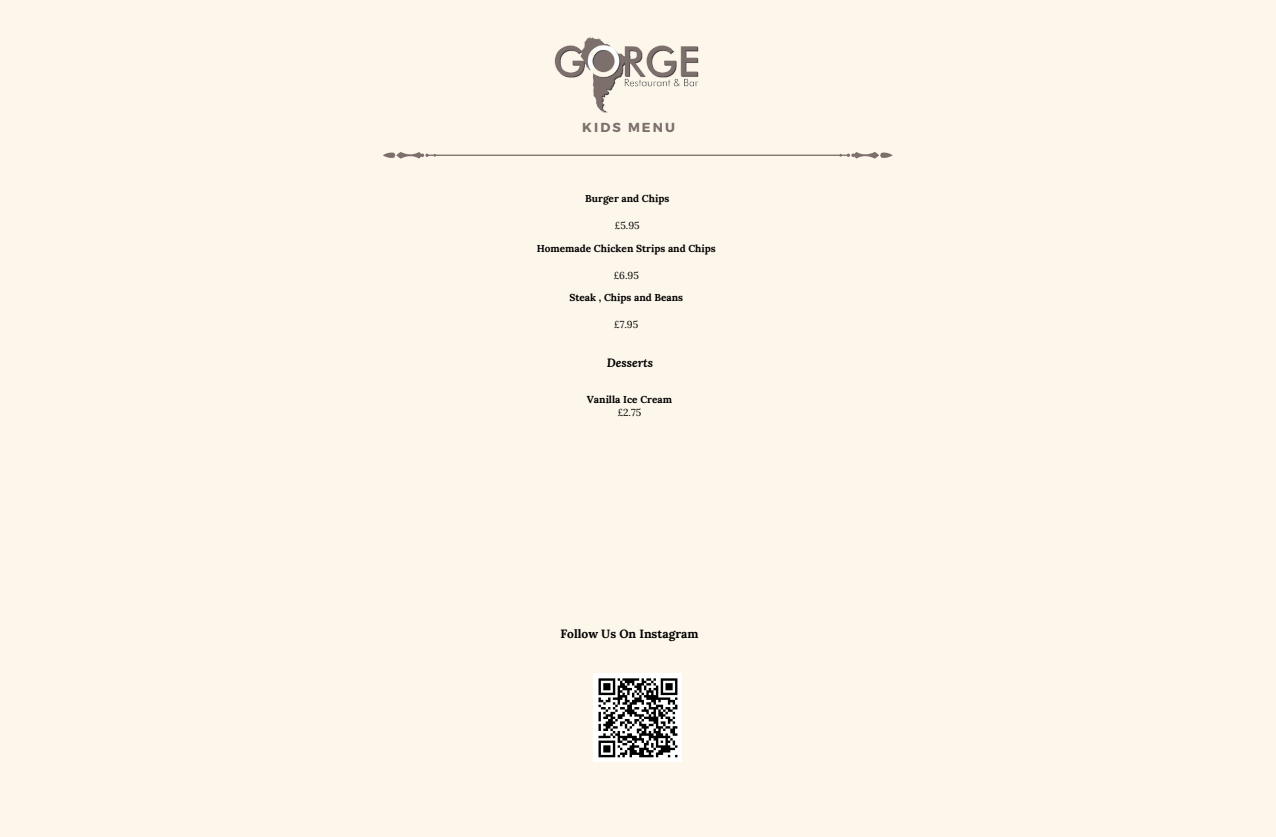
<style>
.page{position:relative;width:1276px;height:837px;background:#fff}
.page>*{position:absolute;margin:0;border:0;box-sizing:border-box;transform-origin:0 0}
.t1{font:700 13px "Montserrat";letter-spacing:.16em;color:#7d6f6c}
.t2{font:700 12px "Lora";color:#000}
.t3{font:italic 700 12px "Lora";color:#000}
.t4{font:700 10.1px "Lora";color:#000}
.t5{font:10.1px "Lora";color:#000}
</style>
<div class="page">
<div style="left:0;top:0;width:1275px;height:836px;background:#fdf6eb"></div>
<img style="left:554px;top:36px;width:145px;height:77px">
<svg style="left:383px;top:152px;width:509px;height:6px"></svg>
<div style="left:593px;top:673px;width:89px;height:88px;background:#fff"></div>
<svg style="left:598px;top:678px;width:80px;height:80px"></svg>
<p class="t1" style="left:582px;top:119px;width:94px">KIDS MENU</p>
<p class="t4" style="left:585px;top:192px;width:85px">Burger and Chips</p>
<p class="t5" style="left:615px;top:219px;width:26px">£5.95</p>
<p class="t4" style="left:536px;top:242px;width:180px">Homemade Chicken Strips and Chips</p>
<p class="t5" style="left:613px;top:269px;width:27px">£6.95</p>
<p class="t4" style="left:569px;top:290px;width:115px">Steak , Chips and Beans</p>
<p class="t5" style="left:614px;top:317px;width:25px">£7.95</p>
<p class="t3" style="left:606px;top:355px;width:48px">Desserts</p>
<p class="t4" style="left:586px;top:392px;width:87px">Vanilla Ice Cream</p>
<p class="t5" style="left:617px;top:406px;width:25px">£2.75</p>
<p class="t2" style="left:560px;top:626px;width:139px">Follow Us On Instagram</p>
</div>
